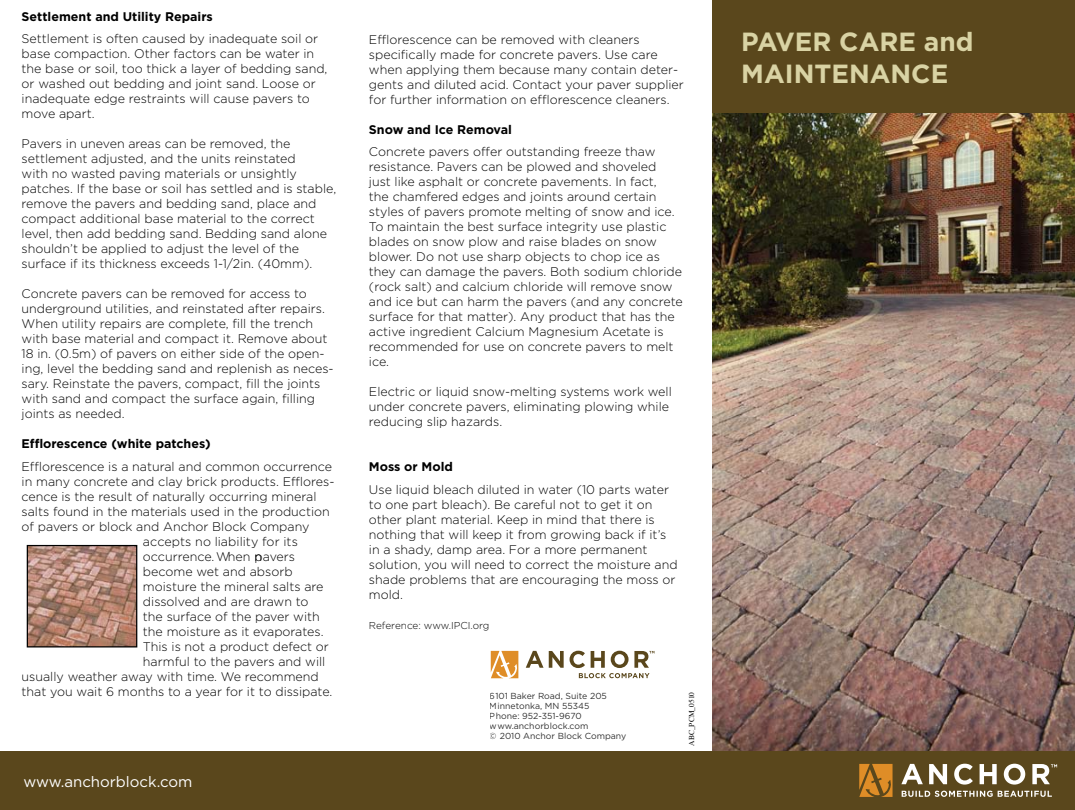
<style>
.page{position:relative;width:1075px;height:810px;background:#fff}
.page>*{position:absolute;margin:0;border:0;box-sizing:border-box;transform-origin:0 0}
.t1{font:700 26.25px/31.5px "Gotham";color:#d9d3a4}
.t2{font:15px "Gotham";color:#fff}
.t3{font:300 12.5px/15px "Gotham";color:#000}
.t4{font:700 12.5px "Gotham";color:#000}
.t5{font:300 10px "Gotham";color:#000}
.t6{font:8.75px/10px "Gotham";color:#000}
.t7{font:7.5px "Times";color:#000}
</style>
<div class="page">
<img style="left:712px;top:112px;width:362px;height:640px">
<div style="left:0;top:752px;width:1074px;height:58px;background:#5a471c"></div>
<svg style="left:901px;top:764px;width:21px;height:20px"></svg>
<svg style="left:929px;top:764px;width:18px;height:20px"></svg>
<svg style="left:954px;top:764px;width:18px;height:21px"></svg>
<svg style="left:979px;top:764px;width:17px;height:20px"></svg>
<svg style="left:1003px;top:764px;width:22px;height:21px"></svg>
<svg style="left:859px;top:764px;width:33px;height:33px"></svg>
<svg style="left:901px;top:791px;width:150px;height:6px"></svg>
<svg style="left:1032px;top:764px;width:25px;height:20px"></svg>
<img style="left:29px;top:547px;width:106px;height:99px">
<div style="left:27px;top:545px;width:110px;height:103px;border:1px solid #000"></div>
<svg style="left:525px;top:651px;width:38px;height:17px"></svg>
<svg style="left:490px;top:651px;width:28px;height:27px"></svg>
<svg style="left:569px;top:651px;width:85px;height:27px"></svg>
<div style="left:712px;top:0;width:362px;height:112px;background:#5a471c"></div>
<p class="t4" style="left:22px;top:9px;width:193px">Settlement and Utility Repairs</p>
<p class="t3" style="left:22px;top:31px;width:307px">Settlement is often caused by inadequate soil or base compaction. Other factors can be water in the base or soil, too thick a layer of bedding sand, or washed out bedding and joint sand. Loose or inadequate edge restraints will cause pavers to move apart.</p>
<p class="t3" style="left:22px;top:136px;width:316px">Pavers in uneven areas can be removed, the settlement adjusted, and the units reinstated<br>with no wasted paving materials or unsightly patches. If the base or soil has settled and is stable, remove the pavers and bedding sand, place and compact additional base material to the correct level, then add bedding sand. Bedding sand alone shouldn’t be applied to adjust the level of the surface if its thickness exceeds 1-1/2in. (40mm).</p>
<p class="t3" style="left:22px;top:286px;width:313px">Concrete pavers can be removed for access to underground utilities, and reinstated after repairs.<br>When utility repairs are complete, fill the trench with base material and compact it. Remove about 18 in. (0.5m) of pavers on either side of the open&shy;ing, level the bedding sand and replenish as neces&shy;sary. Reinstate the pavers, compact, fill the joints with sand and compact the surface again, filling joints as needed.</p>
<p class="t4" style="left:22px;top:437px;width:190px">Efflorescence (white patches)</p>
<p class="t3" style="left:22px;top:459px;width:312px">Efflorescence is a natural and common occurrence</p>
<p class="t3" style="left:22px;top:474px;width:314px">in many concrete and clay brick products. Efflores-</p>
<p class="t3" style="left:22px;top:489px;width:296px">cence is the result of naturally occurring mineral</p>
<p class="t3" style="left:22px;top:504px;width:310px">salts found in the materials used in the production</p>
<p class="t3" style="left:22px;top:519px;width:289px">of pavers or block and Anchor Block Company</p>
<p class="t3" style="left:143px;top:534px;width:156px">accepts no liability for its</p>
<p class="t3" style="left:143px;top:549px;width:120px">occurrence. When n</p>
<p class="t3" style="left:254px;top:549px;width:42px">pavers</p>
<p class="t3" style="left:143px;top:564px;width:151px">become wet and absorb</p>
<p class="t3" style="left:143px;top:579px;width:182px">moisture the mineral salts are</p>
<p class="t3" style="left:143px;top:594px;width:167px">dissolved and are drawn to</p>
<p class="t3" style="left:143px;top:609px;width:178px">the surface of the paver with</p>
<p class="t3" style="left:143px;top:624px;width:182px">the moisture as it evaporates.</p>
<p class="t3" style="left:143px;top:639px;width:187px">This is not a product defect or</p>
<p class="t3" style="left:143px;top:654px;width:184px">harmful to the pavers and will</p>
<p class="t3" style="left:22px;top:669px;width:299px">usually weather away with time. We recommend</p>
<p class="t3" style="left:22px;top:684px;width:312px">that you wait 6 months to a year for it to dissipate.</p>
<p class="t2" style="left:23px;top:773px;width:170px">www.anchorblock.com</p>
<p class="t3" style="left:369px;top:32px;width:316px">Efflorescence can be removed with cleaners specifically made for concrete pavers. Use care when applying them because many contain deter&shy;gents and diluted acid. Contact your paver supplier for further information on efflorescence cleaners.</p>
<p class="t4" style="left:369px;top:122px;width:144px">Snow and Ice Removal</p>
<p class="t3" style="left:369px;top:144px;width:315px">Concrete pavers offer outstanding freeze thaw resistance. Pavers can be plowed and shoveled<br>just like asphalt or concrete pavements. In fact,<br>the chamfered edges and joints around certain styles of pavers promote melting of snow and ice.<br>To maintain the best surface integrity use plastic blades on snow plow and raise blades on snow blower. Do not use sharp objects to chop ice as they can damage the pavers. Both sodium chloride (rock salt) and calcium chloride will remove snow and ice but can harm the pavers (and any concrete surface for that matter). Any product that has the active ingredient Calcium Magnesium Acetate is recommended for use on concrete pavers to melt ice.</p>
<p class="t3" style="left:369px;top:384px;width:304px">Electric or liquid snow-melting systems work well under concrete pavers, eliminating plowing while reducing slip hazards.</p>
<p class="t4" style="left:369px;top:460px;width:85px">Moss or Mold</p>
<p class="t3" style="left:369px;top:482px;width:310px">Use liquid bleach diluted in water (10 parts water to one part bleach). Be careful not to get it on other plant material. Keep in mind that there is nothing that will keep it from growing back if it’s in a shady, damp area. For a more permanent solution, you will need to correct the moisture and shade problems that are encouraging the moss or mold.</p>
<p class="t5" style="left:369px;top:620px;width:122px">Reference: www.IPCI.org</p>
<p class="t6" style="left:490px;top:691px;width:138px">6101 Baker Road, Suite 205<br>Minnetonka, MN 55345<br>Phone: 952-351-9670 www.anchorblock.com<br>© 2010 Anchor Block Company</p>
<p class="t7" style="left:684px;top:746px;width:55px;rotate:-90deg">ABC_PCM_0510</p>
<h1 class="t1" style="left:741px;top:26px;width:234px">PAVER CARE and<br>MAINTENANCE</h1>
</div>
